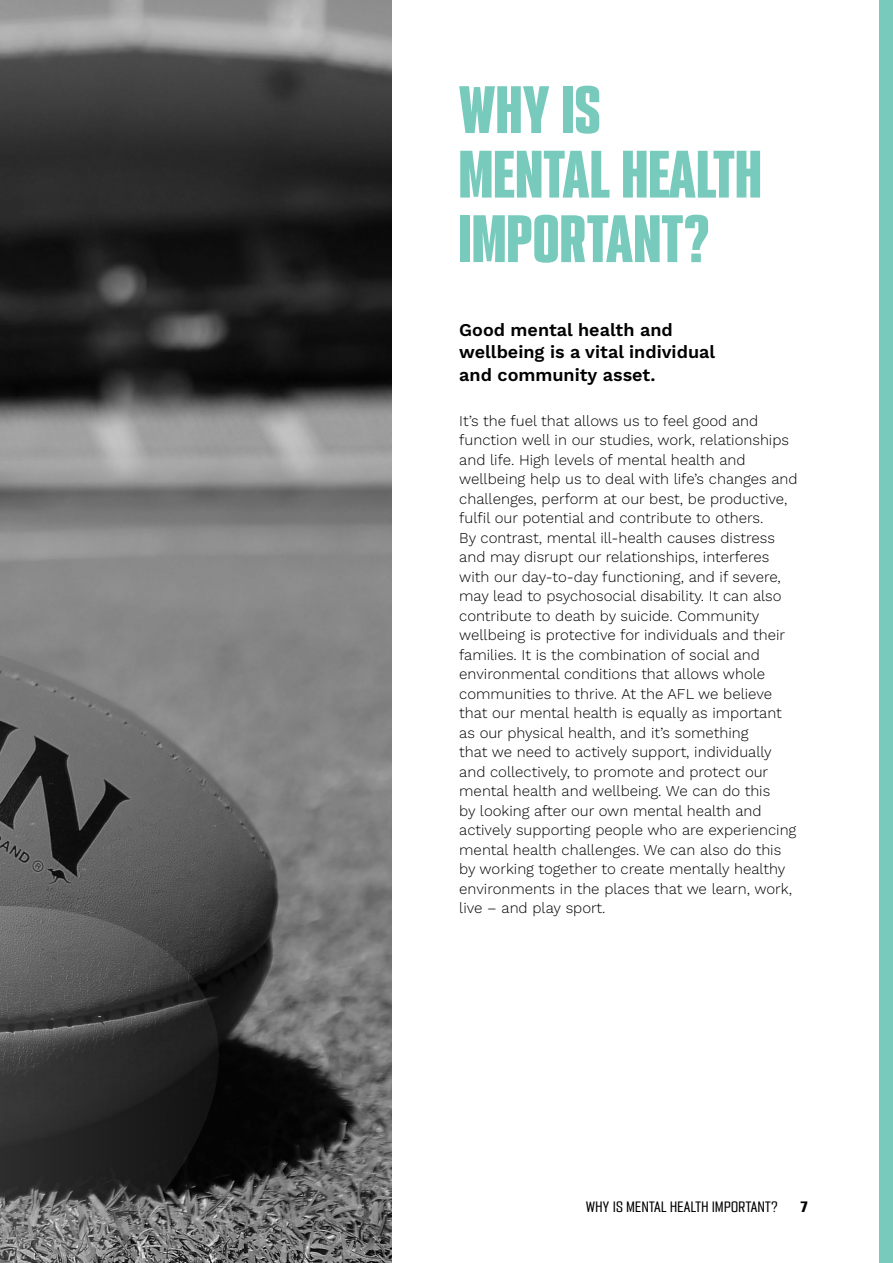
<style>
.page{position:relative;width:893px;height:1263px;background:#fff}
.page>*{position:absolute;margin:0;border:0;box-sizing:border-box;transform-origin:0 0}
.t1{font:60px/64.5px "PODIUM Sharp 2.11";letter-spacing:.02em;color:#77cabc}
.t2{font:600 18px/22.5px "Work Sans";color:#000}
.t3{font:300 15px/19.5px "Work Sans";color:#000}
.t4{font:13.5px "PODIUM Sharp 4.7";letter-spacing:.03em;color:#000}
.t5{font:13.5px "PODIUM Sharp 4.10";color:#000}
</style>
<div class="page">
<img style="left:0;top:0;width:391px;height:1263px">
<svg style="left:0;top:873px;width:237px;height:390px"></svg>
<div style="left:880px;top:0;width:13px;height:1263px;background:#77cabc"></div>
<h1 class="t1" style="left:459px;top:76px;width:303px">WHY IS<br>MENTAL HEALTH<br>IMPORTANT?</h1>
<p class="t2" style="left:459px;top:317px;width:257px">Good mental health and wellbeing is a vital individual and community asset.</p>
<p class="t3" style="left:459px;top:410px;width:340px">It’s the fuel that allows us to feel good and function well in our studies, work, relationships and life. High levels of mental health and wellbeing help us to deal with life’s changes and challenges, perform at our best, be productive, fulfil our potential and contribute to others.<br>By contrast, mental ill-health causes distress and may disrupt our relationships, interferes with our day-to-day functioning, and if severe, may lead to psychosocial disability. It can also contribute to death by suicide. Community wellbeing is protective for individuals and their families. It is the combination of social and environmental conditions that allows whole communities to thrive. At the AFL we believe that our mental health is equally as important as our physical health, and it’s something<br>that we need to actively support, individually and collectively, to promote and protect our mental health and wellbeing. We can do this<br>by looking after our own mental health and actively supporting people who are experiencing mental health challenges. We can also do this by working together to create mentally healthy environments in the places that we learn, work, live – and play sport.</p>
<p class="t4" style="left:586px;top:1198px;width:193px">WHY IS MENTAL HEALTH IMPORTANT?</p>
<p class="t5" style="left:800px;top:1198px;width:9px">7</p>
</div>
